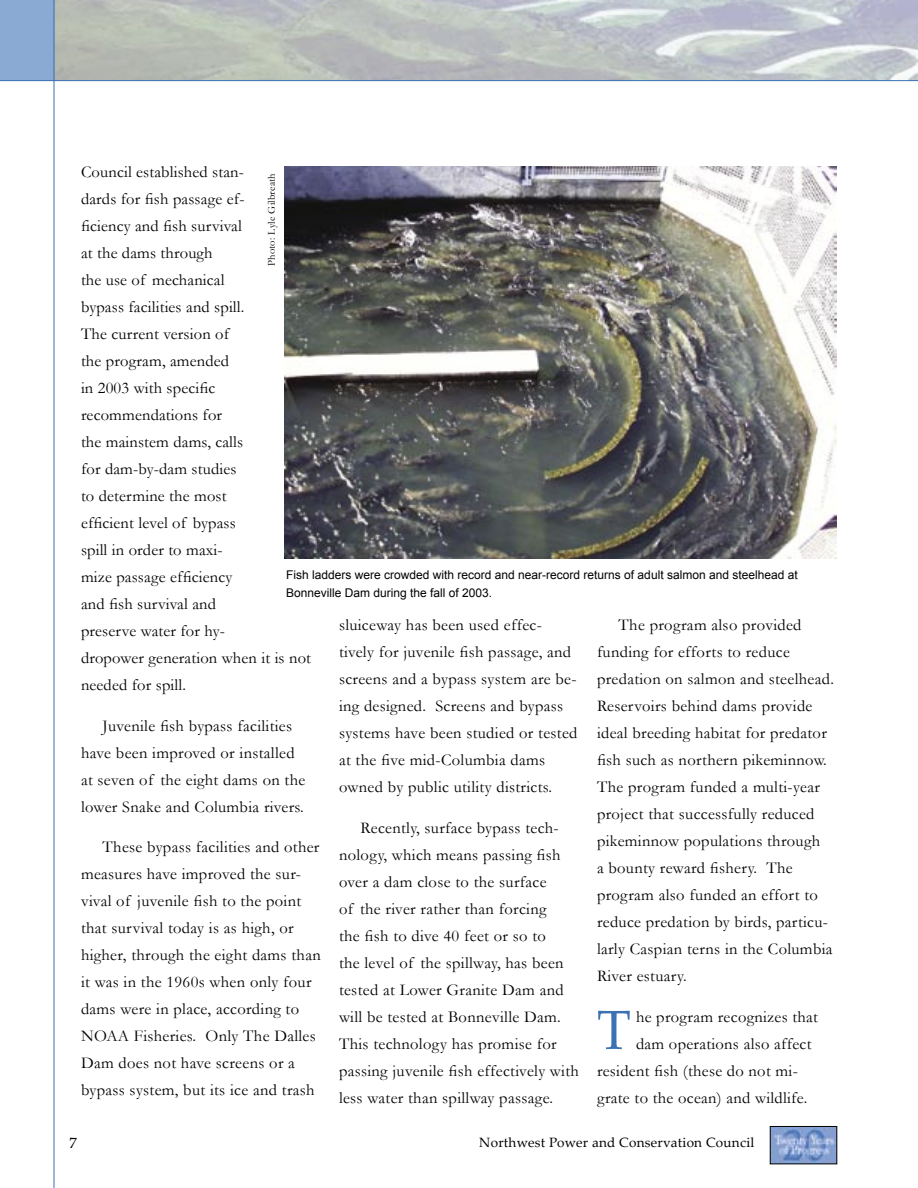
<style>
.page{position:relative;width:918px;height:1188px;background:#fff}
.page>*{position:absolute;margin:0;border:0;box-sizing:border-box;transform-origin:0 0}
.body{font:55.35px "Palatino Linotype";color:#3c71b6}
.body-2{font:16.5px/27px "Garamond";letter-spacing:.02em;color:#000}
.t1{font:15px "Palatino Linotype";color:#000}
.t2{font:13.5px "Palatino Linotype";letter-spacing:.02em;color:#000}
.t3{font:12px/18px "Arial";color:#000}
.header_1{font:10.5px "Garamond";letter-spacing:.02em;color:#000}
</style>
<div class="page">
<svg style="left:55px;top:0;width:862px;height:81px;background:#bcc1c2"></svg>
<img style="left:772px;top:1128px;width:63px;height:34px">
<div style="left:770px;top:1126px;width:67px;height:38px;border:1px solid #000"></div>
<div style="left:0;top:0;width:54px;height:81px;background:#8aaad3"></div>
<hr style="left:0;top:80px;width:54px;height:1px;background:#3c71b6">
<hr style="left:54px;top:0;width:1px;height:1188px;background:#3c71b6">
<svg style="left:917px;top:0;width:1px;height:81px"></svg>
<img style="left:284px;top:166px;width:553px;height:392px">
<p class="body-2" style="left:81px;top:158px;width:232px">Council established stan-<br>dards for fish passage ef-<br>ficiency and fish survival<br>at the dams through<br>the use of mechanical<br>bypass facilities and spill.<br>The current version of<br>the program, amended<br>in 2003 with specific recommendations for<br>the mainstem dams, calls<br>for dam-by-dam studies<br>to determine the most<br>efficient level of bypass<br>spill in order to maxi-<br>mize passage efficiency<br>and fish survival and<br>preserve water for hy-<br>dropower generation when it is not needed for spill.</p>
<p class="body-2" style="left:81px;top:712px;width:226px;text-indent:22px">Juvenile fish bypass facilities have been improved or installed at seven of the eight dams on the lower Snake and Columbia rivers.</p>
<p class="body-2" style="left:81px;top:833px;width:241px;text-indent:22px">These bypass facilities and other measures have improved the sur&shy;vival of juvenile fish to the point that survival today is as high, or higher, through the eight dams than it was in the 1960s when only four dams were in place, according to<br>NOAA Fisheries. Only The Dalles<br>Dam does not have screens or a bypass system, but its ice and trash</p>
<p class="header_1" style="left:264px;top:266px;width:94px;rotate:-90deg">Photo: Lyle Gilbreath</p>
<p class="t3" style="left:286px;top:566px;width:513px">Fish ladders were crowded with record and near-record returns of adult salmon and steelhead at<br>Bonneville Dam during the fall of 2003.</p>
<p class="body-2" style="left:339px;top:611px;width:240px">sluiceway has been used effec&shy;tively for juvenile fish passage, and screens and a bypass system are be&shy;ing designed. Screens and bypass systems have been studied or tested at the five mid-Columbia dams owned by public utility districts.</p>
<p class="body-2" style="left:339px;top:814px;width:241px;text-indent:22px">Recently, surface bypass tech&shy;nology, which means passing fish over a dam close to the surface<br>of the river rather than forcing<br>the fish to dive 40 feet or so to<br>the level of the spillway, has been tested at Lower Granite Dam and will be tested at Bonneville Dam.<br>This technology has promise for passing juvenile fish effectively with less water than spillway passage.</p>
<p class="body-2" style="left:597px;top:611px;width:238px;text-indent:22px">The program also provided funding for efforts to reduce predation on salmon and steelhead.<br>Reservoirs behind dams provide ideal breeding habitat for predator fish such as northern pikeminnow.<br>The program funded a multi-year project that successfully reduced pikeminnow populations through<br>a bounty reward fishery. The program also funded an effort to reduce predation by birds, particu&shy;larly Caspian terns in the Columbia<br>River estuary.</p>
<p class="body" style="left:597px;top:991px;width:35px">T</p>
<p class="body-2" style="left:636px;top:1003px;width:184px">he program recognizes that</p>
<p class="body-2" style="left:636px;top:1030px;width:177px">dam operations also affect</p>
<p class="body-2" style="left:597px;top:1057px;width:202px">resident fish (these do not mi-</p>
<p class="body-2" style="left:597px;top:1084px;width:212px">grate to the ocean) and wildlife.</p>
<p class="t1" style="left:69px;top:1132px;width:9px">7</p>
<p class="t2" style="left:479px;top:1133px;width:277px">Northwest Power and Conservation Council</p>
</div>
